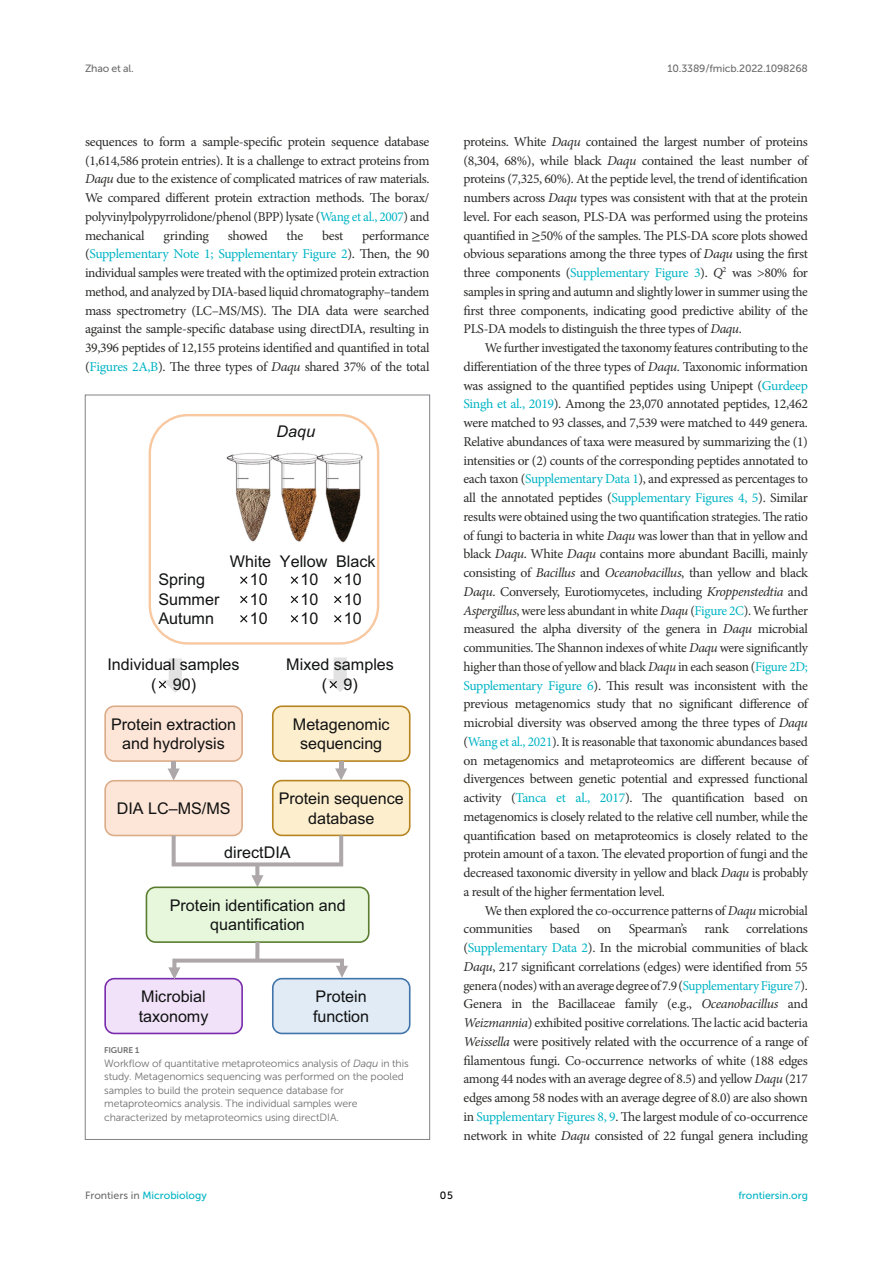
<style>
.page{position:relative;width:893px;height:1263px;background:#fff}
.page>*{position:absolute;margin:0;border:0;box-sizing:border-box;transform-origin:0 0}
.t1{font:16.2px/19.4px "Arial";color:#111212;text-align:center}
.t2{font:italic 16.2px "Arial";color:#111212}
.TEXT{font:13.5px/18.8px "Minion Pro";letter-spacing:-.025em;color:#2b2b2a;text-align:justify}
.TEXT_FLUSH{font:13.5px/18.8px "Minion Pro";letter-spacing:-.025em;color:#2b2b2a;text-align:justify}
.FIG_LEG{font:10.5px/13.5px "Museo Sans 300";letter-spacing:-.01em;color:#706f70}
.t3{font:10.5px "Museo Sans 500";color:#00b4c4}
.t4{font:10.5px "Museo Sans 500";letter-spacing:-.015em;color:#706f70}
.t5{font:10.5px "Museo Sans 500";color:#000}
.FIG_HD{font:8.25px "Museo Sans 700";letter-spacing:-.01em;color:#706f70}
.s1{font-style:italic}
.s2{color:#00b4c4}
.s3{font-family:"STIX General"}
.s4{color:#706f70}
</style>
<div class="page">
<svg style="left:149px;top:414px;width:230px;height:231px"></svg>
<img style="left:225px;top:453px;width:145px;height:90px">
<svg style="left:255px;top:866px;width:4px;height:9px"></svg>
<svg style="left:240px;top:576px;width:8px;height:8px"></svg>
<svg style="left:291px;top:576px;width:7px;height:8px"></svg>
<svg style="left:334px;top:576px;width:7px;height:8px"></svg>
<svg style="left:240px;top:596px;width:8px;height:7px"></svg>
<svg style="left:291px;top:596px;width:7px;height:7px"></svg>
<svg style="left:334px;top:596px;width:7px;height:7px"></svg>
<svg style="left:240px;top:615px;width:8px;height:7px"></svg>
<svg style="left:291px;top:615px;width:7px;height:7px"></svg>
<svg style="left:334px;top:615px;width:7px;height:7px"></svg>
<svg style="left:327px;top:657px;width:26px;height:35px"></svg>
<svg style="left:159px;top:658px;width:29px;height:35px"></svg>
<svg style="left:146px;top:875px;width:224px;height:68px"></svg>
<svg style="left:104px;top:705px;width:307px;height:161px"></svg>
<svg style="left:104px;top:958px;width:307px;height:76px"></svg>
<svg style="left:255px;top:942px;width:4px;height:19px"></svg>
<p class="t4" style="left:85px;top:63px;width:50px">Zhao et al.</p>
<p class="t4" style="left:668px;top:63px;width:142px">10.3389/fmicb.2022.1098268</p>
<p class="TEXT_FLUSH" style="left:85px;top:132px;width:346px">sequences to form a sample-specific protein sequence database (1,614,586 protein entries). It is a challenge to extract proteins from <span class="s1">Daqu</span> due to the existence of complicated matrices of raw materials.<br>We compared different protein extraction methods. The borax/ polyvinylpolypyrrolidone/phenol (BPP) lysate (<span class="s2">Wang et al., 2007</span>) and mechanical</p>
<p class="TEXT_FLUSH" style="left:85px;top:226px;width:346px;text-indent:277px">performance (<span class="s2">Supplementary Note 1; Supplementary Figure 2</span>). Then, the 90 individual samples were treated with the optimized protein extraction method, and analyzed by DIA-based liquid chromatography–tandem mass spectrometry (LC–MS/MS). The DIA data were searched against the sample-specific database using directDIA, resulting in 39,396 peptides of 12,155 proteins identified and quantified in total (<span class="s2">Figures 2A,B</span>). The three types of <span class="s1">Daqu</span> shared 37% of the total</p>
<p class="TEXT_FLUSH" style="left:164px;top:226px;width:47px">grinding</p>
<p class="TEXT_FLUSH" style="left:228px;top:226px;width:41px">showed</p>
<p class="TEXT_FLUSH" style="left:287px;top:226px;width:18px">the</p>
<p class="TEXT_FLUSH" style="left:322px;top:226px;width:23px">best</p>
<p class="t2" style="left:277px;top:421px;width:40px">Daqu</p>
<p class="t1" style="left:230px;top:552px;width:147px">White Yellow Black</p>
<p class="t1" style="left:158px;top:570px;width:48px">Spring</p>
<p class="t1" style="left:250px;top:570px;width:19px">10</p>
<p class="t1" style="left:300px;top:570px;width:19px">10</p>
<p class="t1" style="left:344px;top:570px;width:19px">10</p>
<p class="t1" style="left:158px;top:589px;width:62px">Summer</p>
<p class="t1" style="left:250px;top:589px;width:19px">10</p>
<p class="t1" style="left:300px;top:589px;width:19px">10</p>
<p class="t1" style="left:344px;top:589px;width:19px">10</p>
<p class="t1" style="left:158px;top:609px;width:57px">Autumn</p>
<p class="t1" style="left:250px;top:609px;width:19px">10</p>
<p class="t1" style="left:300px;top:609px;width:19px">10</p>
<p class="t1" style="left:344px;top:609px;width:19px">10</p>
<p class="t1" style="left:107px;top:655px;width:134px">Individual samples ( 90)</p>
<p class="t1" style="left:111px;top:715px;width:127px">Protein extraction and hydrolysis</p>
<p class="t1" style="left:117px;top:799px;width:115px">DIA LC–MS/MS</p>
<p class="t1" style="left:286px;top:655px;width:109px">Mixed samples ( 9)</p>
<p class="t1" style="left:293px;top:715px;width:98px">Metagenomic sequencing</p>
<p class="t1" style="left:279px;top:789px;width:127px">Protein sequence database</p>
<p class="t1" style="left:224px;top:843px;width:68px">directDIA</p>
<p class="t1" style="left:170px;top:896px;width:177px">Protein identification and quantification</p>
<p class="t1" style="left:139px;top:987px;width:71px;text-align:left">Microbial taxonomy</p>
<p class="t1" style="left:313px;top:987px;width:58px;text-align:left">Protein function</p>
<p class="FIG_HD" style="left:104px;top:1045px;width:37px">FIGURE 1</p>
<p class="FIG_LEG" style="left:104px;top:1056px;width:306px">Workflow of quantitative metaproteomics analysis of <span class="s1">Daqu</span> in this study. Metagenomics sequencing was performed on the pooled samples to build the protein sequence database for metaproteomics analysis. The individual samples were characterized by metaproteomics using directDIA.</p>
<p class="TEXT_FLUSH" style="left:463px;top:132px;width:346px">proteins. White <span class="s1">Daqu</span> contained the largest number of proteins (8,304, 68%), while black <span class="s1">Daqu</span> contained the least number of proteins (7,325, 60%). At the peptide level, the trend of identification numbers across <span class="s1">Daqu</span> types was consistent with that at the protein level. For each season, PLS-DA was performed using the proteins quantified in <span class="s3">≥</span>50% of the samples. The PLS-DA score plots showed obvious separations among the three types of <span class="s1">Daqu</span> using the first three components (<span class="s2">Supplementary Figure 3</span>). <span class="s1">Q</span><sup>2</sup> was &gt;80% for samples in spring and autumn and slightly lower in summer using the first three components, indicating good predictive ability of the PLS-DA models to distinguish the three types of <span class="s1">Daqu</span>.</p>
<p class="TEXT" style="left:463px;top:338px;width:346px;text-indent:21px">We further investigated the taxonomy features contributing to the differentiation of the three types of <span class="s1">Daqu</span>. Taxonomic information was assigned to the quantified peptides using Unipept (<span class="s2">Gurdeep Singh et al., 2019</span>). Among the 23,070 annotated peptides, 12,462 were matched to 93 classes, and 7,539 were matched to 449 genera.<br>Relative abundances of taxa were measured by summarizing the (1) intensities or (2) counts of the corresponding peptides annotated to each taxon (<span class="s2">Supplementary Data 1</span>), and expressed as percentages to all the annotated peptides (<span class="s2">Supplementary Figures 4, 5</span>). Similar results were obtained using the two quantification strategies. The ratio of fungi to bacteria in white <span class="s1">Daqu</span> was lower than that in yellow and black <span class="s1">Daqu</span>. White <span class="s1">Daqu</span> contains more abundant Bacilli, mainly consisting of <span class="s1">Bacillus</span> and <span class="s1">Oceanobacillus</span>, than yellow and black <span class="s1">Daqu</span>. Conversely, Eurotiomycetes, including <span class="s1">Kroppenstedtia</span> and <span class="s1">Aspergillus</span>, were less abundant in white <span class="s1">Daqu</span> (<span class="s2">Figure 2C</span>). We further measured the alpha diversity of the genera in <span class="s1">Daqu</span> microbial communities. The Shannon indexes of white <span class="s1">Daqu</span> were significantly higher than those of yellow and black <span class="s1">Daqu</span> in each season (<span class="s2">Figure 2D; Supplementary Figure 6</span>). This result was inconsistent with the previous metagenomics study that no significant difference of microbial diversity was observed among the three types of <span class="s1">Daqu </span>(<span class="s2">Wang et al., 2021</span>). It is reasonable that taxonomic abundances based on metagenomics and metaproteomics are different because of divergences between genetic potential and expressed functional activity (<span class="s2">Tanca et al., 2017</span>). The quantification based on metagenomics is closely related to the relative cell number, while the quantification based on metaproteomics is closely related to the protein amount of a taxon. The elevated proportion of fungi and the decreased taxonomic diversity in yellow and black <span class="s1">Daqu</span> is probably a result of the higher fermentation level.</p>
<p class="TEXT" style="left:463px;top:901px;width:346px;text-indent:21px">We then explored the co-occurrence patterns of <span class="s1">Daqu</span> microbial communities</p>
<p class="TEXT" style="left:463px;top:920px;width:346px;text-indent:283px">correlations (<span class="s2">Supplementary Data 2</span>). In the microbial communities of black <span class="s1">Daqu</span>, 217 significant correlations (edges) were identified from 55 genera (nodes) with an average degree of 7.9 (<span class="s2">Supplementary Figure 7</span>).<br>Genera in the Bacillaceae family (e.g., <span class="s1">Oceanobacillus</span> and <span class="s1">Weizmannia</span>) exhibited positive correlations. The lactic acid bacteria <span class="s1">Weissella</span> were positively related with the occurrence of a range of filamentous fungi. Co-occurrence networks of white (188 edges among 44 nodes with an average degree of 8.5) and yellow <span class="s1">Daqu</span> (217 edges among 58 nodes with an average degree of 8.0) are also shown in <span class="s2">Supplementary Figures 8, 9</span>. The largest module of co-occurrence network in white <span class="s1">Daqu</span> consisted of 22 fungal genera including</p>
<p class="TEXT" style="left:550px;top:920px;width:32px">based</p>
<p class="TEXT" style="left:597px;top:920px;width:16px">on</p>
<p class="TEXT" style="left:629px;top:920px;width:60px">Spearman’s</p>
<p class="TEXT" style="left:704px;top:920px;width:26px">rank</p>
<p class="t3" style="left:85px;top:1190px;width:123px"><span class="s4">Frontiers in</span> Microbiology</p>
<p class="t5" style="left:440px;top:1190px;width:14px">05</p>
<p class="t3" style="left:738px;top:1190px;width:71px">frontiersin.org</p>
</div>
